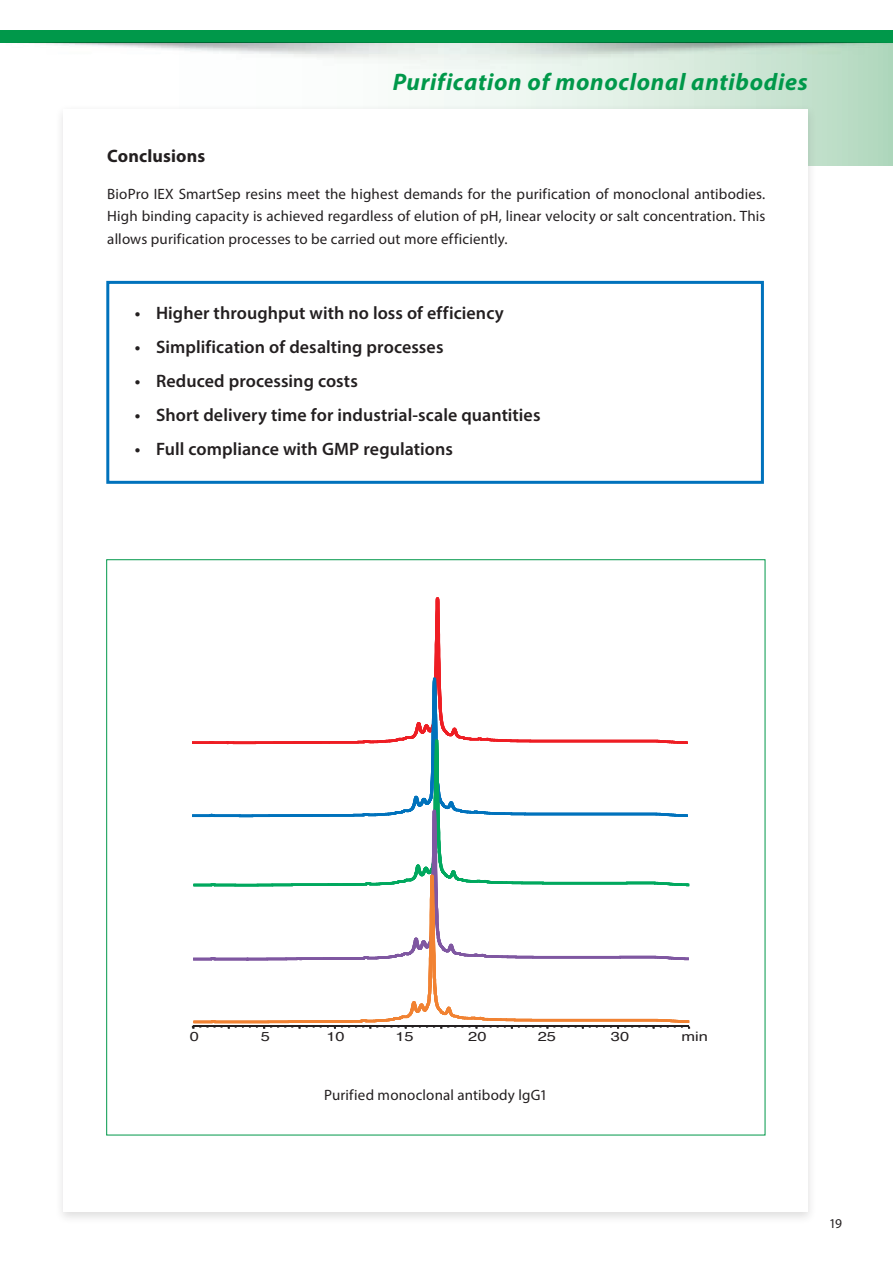
<style>
.page{position:relative;width:893px;height:1263px;background:#fff}
.page>*{position:absolute;margin:0;border:0;box-sizing:border-box;transform-origin:0 0}
.t1{font:italic 700 24px "Myriad Pro";letter-spacing:.03em;color:#00984a}
.t2{font:600 18px "Myriad Pro";letter-spacing:.005em;color:#231f20}
.t3{font:700 18px "Myriad Pro";letter-spacing:.01em;color:#231f20}
.t4{font:15px/22.5px "Myriad Pro";letter-spacing:.01em;color:#231f20;text-align:justify}
.t5{font:13.5px "Myriad Pro";color:#231f20}
.t6{font:13.05px "Helvetica";color:#231f20;scale:1.26 1}
</style>
<div class="page">
<svg style="left:409px;top:68px;width:484px;height:98px"></svg>
<div style="left:0;top:30px;width:893px;height:13px;background:#00984a"></div>
<div style="left:55px;top:104px;width:762px;height:1121px;background:#231f20;opacity:.15"></div>
<div style="left:64px;top:109px;width:744px;height:1102px;background:#fff"></div>
<div style="left:106px;top:559px;width:659px;height:576px;background:#fff;border:1px solid #00984a"></div>
<div style="left:106px;top:281px;width:658px;height:203px;border:3px solid #0072bc"></div>
<svg style="left:192px;top:1026px;width:363px;height:3px"></svg>
<hr style="left:193px;top:1026px;width:450px;height:1px;background:#231f20">
<svg style="left:434px;top:597px;width:7px;height:80px"></svg>
<svg style="left:192px;top:677px;width:306px;height:140px"></svg>
<svg style="left:193px;top:739px;width:495px;height:70px"></svg>
<svg style="left:561px;top:1026px;width:129px;height:3px"></svg>
<hr style="left:642px;top:1026px;width:47px;height:1px;background:#231f20">
<svg style="left:193px;top:809px;width:495px;height:65px"></svg>
<svg style="left:193px;top:874px;width:496px;height:149px"></svg>
<h1 class="t1" style="left:393px;top:67px;width:417px">Purification of monoclonal antibodies</h1>
<p class="t3" style="left:107px;top:145px;width:99px">Conclusions</p>
<p class="t4" style="left:107px;top:182px;width:660px">BioPro IEX SmartSep resins meet the highest demands for the purification of monoclonal antibodies.<br>High binding capacity is achieved regardless of elution of pH, linear velocity or salt concentration. This allows purification processes to be carried out more efficiently.</p>
<p class="t2" style="left:135px;top:301px;width:371px">• Higher throughput with no loss of efficiency</p>
<p class="t2" style="left:135px;top:335px;width:310px">• Simplification of desalting processes</p>
<p class="t2" style="left:135px;top:369px;width:225px">• Reduced processing costs</p>
<p class="t2" style="left:135px;top:403px;width:407px">• Short delivery time for industrial-scale quantities</p>
<p class="t2" style="left:135px;top:437px;width:320px">• Full compliance with GMP regulations</p>
<p class="t6" style="left:190px;top:1027px;width:9px">0</p>
<p class="t6" style="left:261px;top:1027px;width:9px">5</p>
<p class="t6" style="left:326px;top:1027px;width:16px">10</p>
<p class="t6" style="left:395px;top:1027px;width:16px">15</p>
<p class="t6" style="left:468px;top:1027px;width:16px">20</p>
<p class="t6" style="left:538px;top:1027px;width:16px">25</p>
<p class="t6" style="left:611px;top:1027px;width:16px">30</p>
<p class="t6" style="left:681px;top:1027px;width:23px">min</p>
<p class="t4" style="left:324px;top:1083px;width:225px">Purified monoclonal antibody lgG1</p>
<p class="t5" style="left:829px;top:1215px;width:14px">19</p>
</div>
